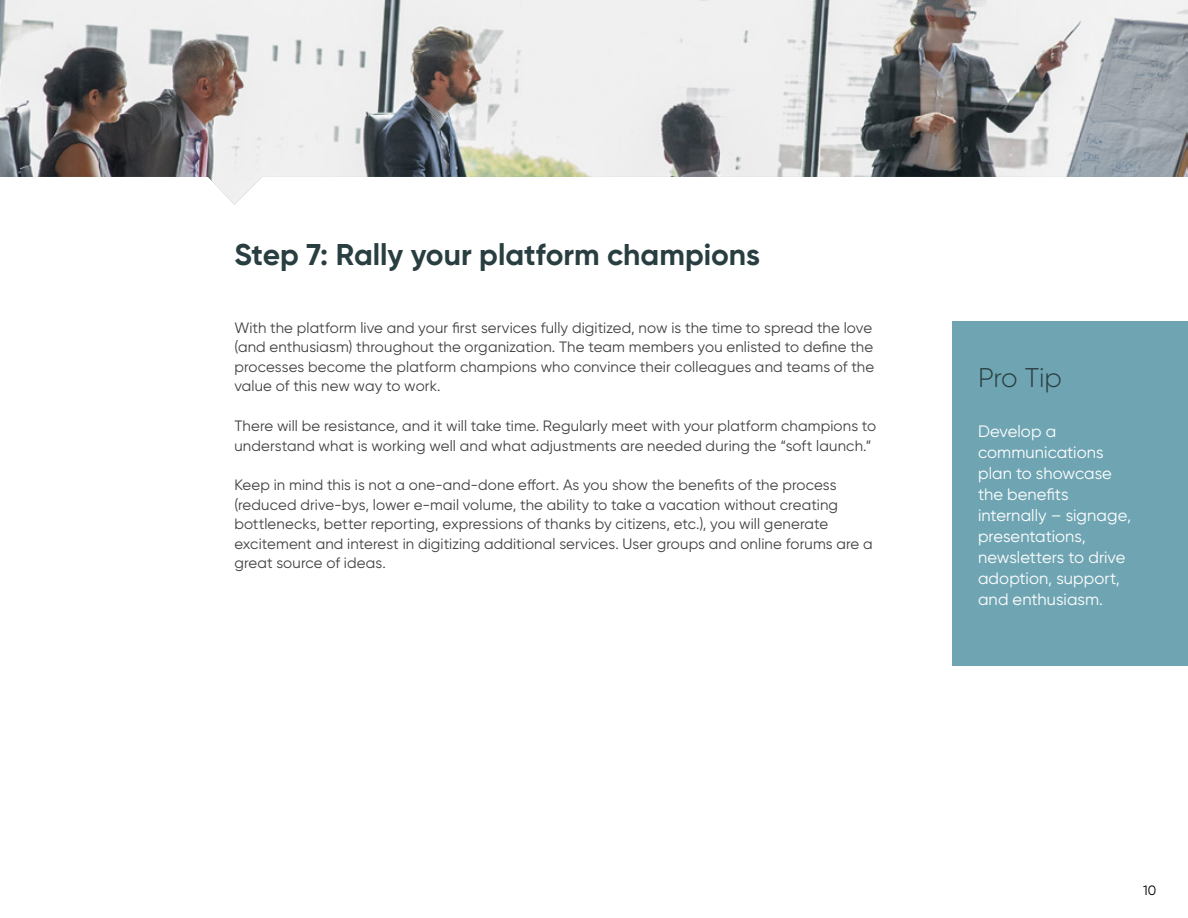
<style>
.page{position:relative;width:1188px;height:918px;background:#fff}
.page>*{position:absolute;margin:0;border:0;box-sizing:border-box;transform-origin:0 0}
.t1{font:700 30px "Gilroy";color:#293e40}
.t2{font:300 27px "Gilroy";letter-spacing:-.01em;color:#293e40}
.t3{font:16.5px/21px "Gilroy";letter-spacing:.005em;color:#fff}
.t4{font:15px/19.5px "Gilroy";letter-spacing:.01em;color:#404042}
.t5{font:13.5px "Gilroy";color:#000}
</style>
<div class="page">
<img style="left:0;top:0;width:1188px;height:205px">
<div style="left:952px;top:321px;width:236px;height:344px;background:#6fa5b3"></div>
<h1 class="t1" style="left:234px;top:236px;width:527px">Step 7: Rally your platform champions</h1>
<p class="t4" style="left:234px;top:318px;width:641px">With the platform live and your first services fully digitized, now is the time to spread the love (and enthusiasm) throughout the organization. The team members you enlisted to define the processes become the platform champions who convince their colleagues and teams of the value of this new way to work.</p>
<p class="t4" style="left:234px;top:416px;width:643px">There will be resistance, and it will take time. Regularly meet with your platform champions to understand what is working well and what adjustments are needed during the “soft launch.”</p>
<p class="t4" style="left:234px;top:475px;width:640px">Keep in mind this is not a one-and-done effort. As you show the benefits of the process (reduced drive-bys, lower e-mail volume, the ability to take a vacation without creating bottlenecks, better reporting, expressions of thanks by citizens, etc.), you will generate excitement and interest in digitizing additional services. User groups and online forums are a great source of ideas.</p>
<h2 class="t2" style="left:978px;top:362px;width:85px">Pro Tip</h2>
<p class="t3" style="left:978px;top:420px;width:155px">Develop a communications plan to showcase the benefits internally – signage, presentations, newsletters to drive adoption, support, and enthusiasm.</p>
<p class="t5" style="left:1143px;top:882px;width:15px">10</p>
</div>
